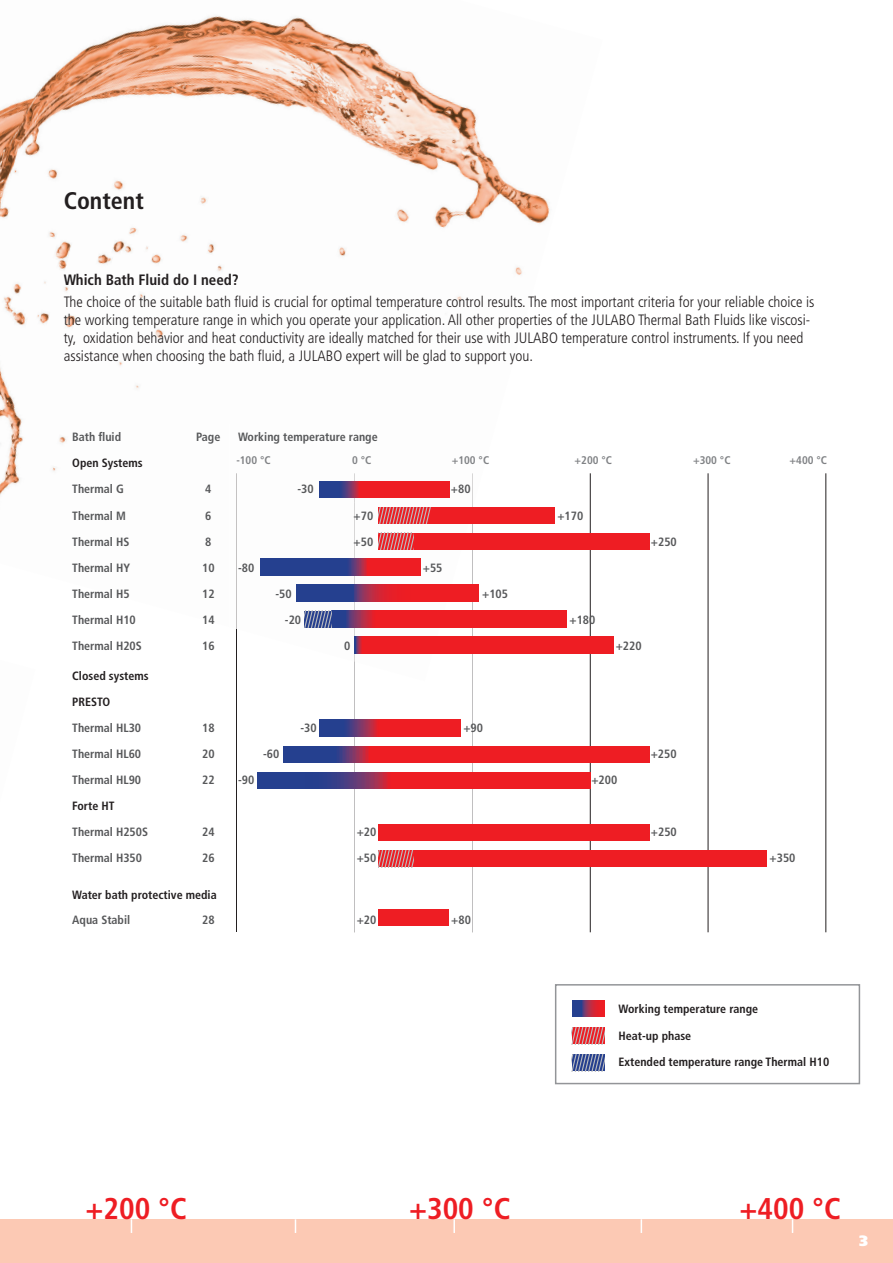
<style>
.page{position:relative;width:893px;height:1263px;background:#fff}
.page>*{position:absolute;margin:0;border:0;box-sizing:border-box;transform-origin:0 0}
.t1{font:700 condensed 30px "Frutiger LT Std";color:#ee1d23}
.t2{font:700 condensed 24px "Frutiger LT Std";color:#231f20}
.t3{font:300 condensed 15px/18px "Frutiger LT Std";color:#231f20}
.t4{font:700 condensed 15px "Frutiger LT Std";color:#231f20}
.t5{font:900 15px "Frutiger LT Std";color:#fff}
.t6{font:700 condensed 12px "Frutiger LT Std";color:#57585a}
.t7{font:700 condensed 12px/26px "Frutiger LT Std";color:#231f20}
.t8{font:700 condensed 11.1px "Frutiger LT Std";color:#808285}
</style>
<div class="page">
<div style="left:0;top:1219px;width:893px;height:44px;background:#fcc9b4"></div>
<svg style="left:295px;top:1219px;width:1px;height:14px"></svg>
<svg style="left:131px;top:1219px;width:1px;height:14px"></svg>
<svg style="left:641px;top:1219px;width:1px;height:14px"></svg>
<svg style="left:453px;top:1219px;width:2px;height:14px"></svg>
<svg style="left:792px;top:1219px;width:1px;height:14px"></svg>
<hr style="left:708px;top:473px;width:1px;height:459px;background:#231f20">
<hr style="left:590px;top:473px;width:1px;height:459px;background:#231f20">
<svg style="left:472px;top:549px;width:1px;height:383px"></svg>
<hr style="left:237px;top:473px;width:1px;height:459px;background:#231f20">
<hr style="left:825px;top:473px;width:1px;height:459px;background:#231f20">
<img style="left:0;top:16px;width:423px;height:171px">
<img style="left:0;top:187px;width:473px;height:346px">
<img style="left:0;top:398px;width:466px;height:283px">
<img style="left:267px;top:16px;width:156px;height:73px">
<img style="left:423px;top:87px;width:127px;height:249px">
<img style="left:472px;top:473px;width:1px;height:34px">
<img style="left:355px;top:473px;width:1px;height:189px">
<img style="left:237px;top:473px;width:1px;height:156px">
<div style="left:378px;top:824px;width:271px;height:17px;background:#ee1d23"></div>
<div style="left:413px;top:851px;width:354px;height:16px;background:#ee1d23"></div>
<svg style="left:257px;top:772px;width:333px;height:17px;background:#ac2947"></svg>
<svg style="left:320px;top:719px;width:140px;height:17px;background:#b02945"></svg>
<svg style="left:284px;top:746px;width:365px;height:17px;background:#c72438"></svg>
<svg style="left:320px;top:481px;width:129px;height:17px;background:#bd263e"></svg>
<svg style="left:261px;top:559px;width:159px;height:17px;background:#723366"></svg>
<div style="left:355px;top:637px;width:258px;height:17px;background:#ee1d23"></div>
<div style="left:430px;top:507px;width:125px;height:17px;background:#ee1d23"></div>
<div style="left:414px;top:533px;width:235px;height:16px;background:#ee1d23"></div>
<svg style="left:296px;top:585px;width:182px;height:17px;background:#a02b4d"></svg>
<svg style="left:331px;top:611px;width:236px;height:17px;background:#d72130"></svg>
<img style="left:0;top:659px;width:36px;height:22px">
<div style="left:378px;top:909px;width:71px;height:17px;background:#ee1d23"></div>
<svg style="left:378px;top:507px;width:53px;height:17px"></svg>
<svg style="left:304px;top:611px;width:27px;height:17px"></svg>
<svg style="left:378px;top:851px;width:35px;height:16px"></svg>
<svg style="left:378px;top:533px;width:36px;height:16px"></svg>
<div style="left:555px;top:984px;width:305px;height:100px;border:2px solid #939598"></div>
<svg style="left:572px;top:1000px;width:33px;height:17px"></svg>
<svg style="left:572px;top:1054px;width:33px;height:17px"></svg>
<svg style="left:572px;top:1027px;width:33px;height:17px"></svg>
<svg style="left:229px;top:424px;width:1px;height:234px"></svg>
<hr style="left:229px;top:658px;width:1px;height:31px;background:#fff">
<h2 class="t2" style="left:64px;top:191px;width:82px">Content</h2>
<p class="t4" style="left:64px;top:273px;width:177px">Which Bath Fluid do I need?</p>
<p class="t3" style="left:64px;top:293px;width:752px">The choice of the suitable bath fluid is crucial for optimal temperature control results. The most important criteria for your reliable choice is the working temperature range in which you operate your application. All other properties of the JULABO Thermal Bath Fluids like viscosi&shy;ty, oxidation behavior and heat conductivity are ideally matched for their use with JULABO temperature control instruments. If you need assistance when choosing the bath fluid, a JULABO expert will be glad to support you.</p>
<p class="t6" style="left:72px;top:432px;width:50px">Bath fluid</p>
<p class="t6" style="left:196px;top:432px;width:26px">Page</p>
<p class="t6" style="left:238px;top:432px;width:141px">Working temperature range</p>
<p class="t7" style="left:72px;top:451px;width:72px">Open Systems</p>
<p class="t6" style="left:72px;top:484px;width:53px">Thermal G</p>
<p class="t6" style="left:205px;top:484px;width:8px">4</p>
<p class="t6" style="left:297px;top:484px;width:18px">-30</p>
<p class="t6" style="left:451px;top:484px;width:21px">+80</p>
<p class="t6" style="left:72px;top:511px;width:55px">Thermal M</p>
<p class="t6" style="left:205px;top:511px;width:8px">6</p>
<p class="t6" style="left:353px;top:511px;width:21px">+70</p>
<p class="t6" style="left:557px;top:511px;width:27px">+170</p>
<p class="t6" style="left:72px;top:537px;width:59px">Thermal HS</p>
<p class="t6" style="left:205px;top:537px;width:8px">8</p>
<p class="t6" style="left:353px;top:537px;width:21px">+50</p>
<p class="t6" style="left:651px;top:537px;width:27px">+250</p>
<p class="t6" style="left:72px;top:563px;width:59px">Thermal HY</p>
<p class="t6" style="left:202px;top:563px;width:14px">10</p>
<p class="t6" style="left:238px;top:563px;width:18px">-80</p>
<p class="t6" style="left:423px;top:563px;width:21px">+55</p>
<p class="t6" style="left:72px;top:589px;width:59px">Thermal H5</p>
<p class="t6" style="left:202px;top:589px;width:14px">12</p>
<p class="t6" style="left:275px;top:589px;width:18px">-50</p>
<p class="t6" style="left:482px;top:589px;width:27px">+105</p>
<p class="t6" style="left:72px;top:615px;width:65px">Thermal H10</p>
<p class="t6" style="left:202px;top:615px;width:14px">14</p>
<p class="t6" style="left:285px;top:615px;width:18px">-20</p>
<p class="t6" style="left:569px;top:615px;width:27px">+180</p>
<p class="t6" style="left:72px;top:641px;width:71px">Thermal H20S</p>
<p class="t6" style="left:202px;top:641px;width:14px">16</p>
<p class="t6" style="left:344px;top:641px;width:8px">0</p>
<p class="t6" style="left:616px;top:641px;width:27px">+220</p>
<p class="t7" style="left:72px;top:664px;width:78px">Closed systems<br>PRESTO</p>
<p class="t6" style="left:72px;top:723px;width:70px">Thermal HL30</p>
<p class="t6" style="left:202px;top:723px;width:14px">18</p>
<p class="t6" style="left:300px;top:723px;width:18px">-30</p>
<p class="t6" style="left:463px;top:723px;width:21px">+90</p>
<p class="t6" style="left:72px;top:749px;width:70px">Thermal HL60</p>
<p class="t6" style="left:202px;top:749px;width:14px">20</p>
<p class="t6" style="left:263px;top:749px;width:18px">-60</p>
<p class="t6" style="left:651px;top:749px;width:27px">+250</p>
<p class="t6" style="left:72px;top:775px;width:70px">Thermal HL90</p>
<p class="t6" style="left:202px;top:775px;width:14px">22</p>
<p class="t6" style="left:238px;top:775px;width:18px">-90</p>
<p class="t6" style="left:591px;top:775px;width:27px">+200</p>
<p class="t7" style="left:72px;top:794px;width:44px">Forte HT</p>
<p class="t6" style="left:72px;top:827px;width:77px">Thermal H250S</p>
<p class="t6" style="left:202px;top:827px;width:14px">24</p>
<p class="t6" style="left:357px;top:827px;width:21px">+20</p>
<p class="t6" style="left:651px;top:827px;width:27px">+250</p>
<p class="t6" style="left:72px;top:853px;width:71px">Thermal H350</p>
<p class="t6" style="left:202px;top:853px;width:14px">26</p>
<p class="t6" style="left:357px;top:853px;width:21px">+50</p>
<p class="t6" style="left:769px;top:853px;width:27px">+350</p>
<p class="t7" style="left:72px;top:882px;width:146px">Water bath protective media</p>
<p class="t6" style="left:72px;top:915px;width:60px">Aqua Stabil</p>
<p class="t6" style="left:202px;top:915px;width:14px">28</p>
<p class="t6" style="left:357px;top:915px;width:21px">+20</p>
<p class="t6" style="left:451px;top:915px;width:21px">+80</p>
<p class="t8" style="left:236px;top:456px;width:36px">-100 °C</p>
<p class="t8" style="left:352px;top:456px;width:21px">0 °C</p>
<p class="t8" style="left:452px;top:456px;width:39px">+100 °C</p>
<p class="t8" style="left:575px;top:456px;width:39px">+200 °C</p>
<p class="t8" style="left:693px;top:456px;width:39px">+300 °C</p>
<p class="t8" style="left:789px;top:456px;width:39px">+400 °C</p>
<p class="t7" style="left:618px;top:996px;width:141px">Working temperature range</p>
<p class="t7" style="left:618px;top:1023px;width:74px">Heat-up phase</p>
<p class="t7" style="left:618px;top:1050px;width:212px">Extended temperature range Thermal H10</p>
<h1 class="t1" style="left:85px;top:1196px;width:103px">+200 °C</h1>
<h1 class="t1" style="left:409px;top:1196px;width:103px">+300 °C</h1>
<h1 class="t1" style="left:739px;top:1196px;width:103px">+400 °C</h1>
<p class="t5" style="left:859px;top:1232px;width:10px">3</p>
</div>
